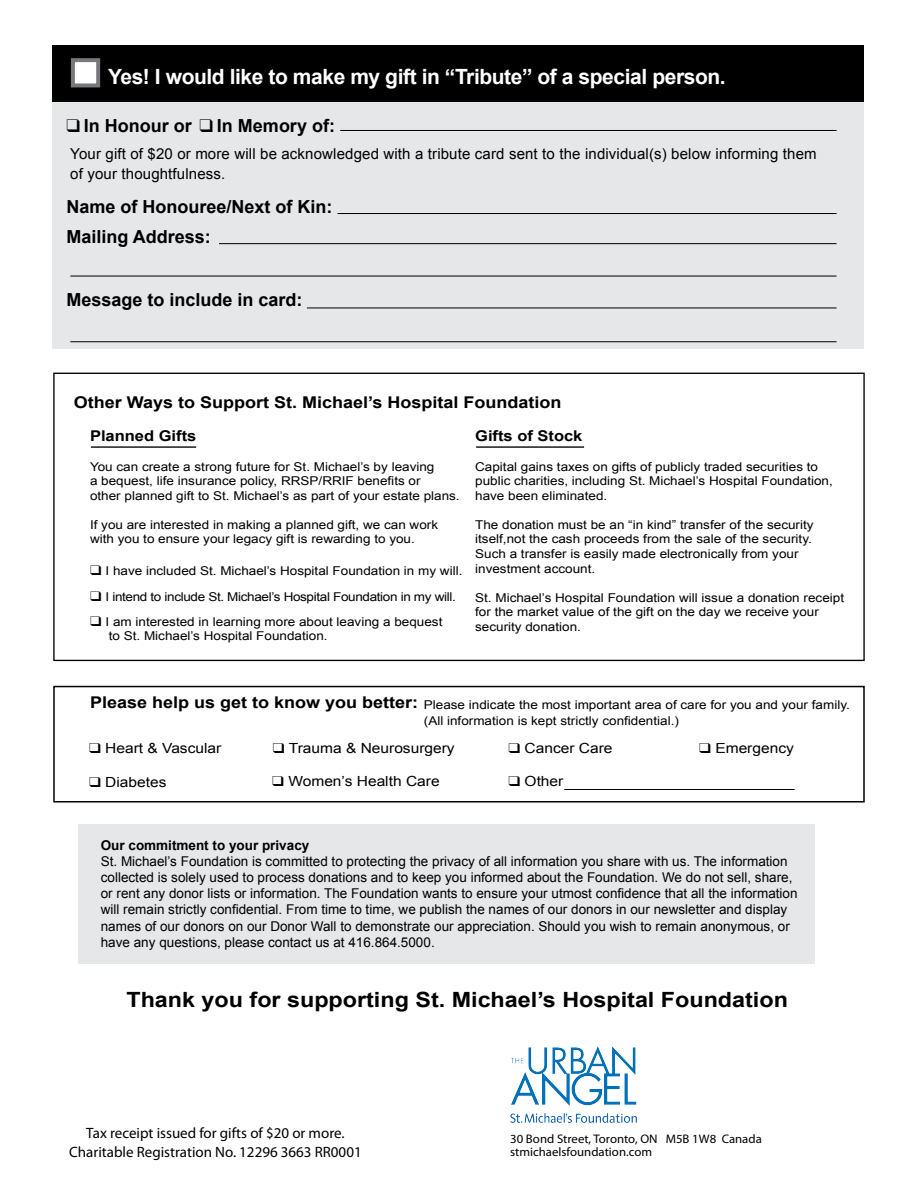
<style>
.page{position:relative;width:918px;height:1188px;background:#fff}
.page>*{position:absolute;margin:0;border:0;box-sizing:border-box;transform-origin:0 0}
.t1{font:700 21px "Arial";letter-spacing:-.02em;color:#fff}
.t2{font:700 21px "Arial";color:#000;scale:1.11 1}
.t3{font:700 18px/30px "Arial";color:#000}
.t4{font:700 16.2px "Arial";color:#000;scale:1.11 1}
.t5{font:15px/19.8px "Arial";letter-spacing:.01em;color:#000}
.t6{font:15px/18.8px "Myriad Pro";color:#000;text-align:center}
.t7{font:700 14.85px "Arial";color:#000;scale:1.11 1}
.t8{font:13.95px "Arial";color:#000;scale:1.11 1}
.t9{font:13.5px/16.2px "Arial";color:#000}
.t10{font:700 13.5px "Arial";color:#000}
.t11{font:12.45px/13.2px "Myriad Pro";color:#000}
.t12{font:12.15px/14.5px "Arial";color:#000;scale:1.11 1}
.t13{font:12.15px "Arial";letter-spacing:-.025em;color:#000;scale:1.11 1}
.s1{font-weight:700;font-size:16.2px}
</style>
<div class="page">
<div style="left:53px;top:686px;width:812px;height:116px;border:2px solid #000"></div>
<div style="left:78px;top:824px;width:736px;height:140px;background:#e6e7e8"></div>
<hr style="left:91px;top:446px;width:105px;height:2px;background:#000">
<hr style="left:476px;top:446px;width:108px;height:2px;background:#000">
<div style="left:53px;top:45px;width:811px;height:303px;background:#e6e7e8"></div>
<hr style="left:340px;top:130px;width:497px;height:1px;background:#000">
<hr style="left:70px;top:276px;width:767px;height:1px;background:#000">
<hr style="left:307px;top:308px;width:530px;height:1px;background:#000">
<hr style="left:70px;top:341px;width:767px;height:1px;background:#000">
<div style="left:53px;top:45px;width:811px;height:56px;background:#000"></div>
<div style="left:71px;top:58px;width:29px;height:29px;background:#fff;border:4px solid #77787b"></div>
<hr style="left:219px;top:243px;width:618px;height:1px;background:#000">
<hr style="left:338px;top:213px;width:499px;height:1px;background:#000">
<hr style="left:564px;top:789px;width:231px;height:1px;background:#000">
<img style="left:510px;top:1046px;width:127px;height:77px">
<h1 class="t1" style="left:108px;top:63px;width:619px">Yes! I would like to make my gift in “Tribute” of a special person.</h1>
<h2 class="t3" style="left:66px;top:111px;width:270px">❑ In Honour or ❑ In Memory of:</h2>
<p class="t5" style="left:70px;top:144px;width:748px">Your gift of $20 or more will be acknowledged with a tribute card sent to the individual(s) below informing them of your thoughtfulness.</p>
<h2 class="t3" style="left:66px;top:192px;width:268px">Name of Honouree/Next of Kin:<br>Mailing Address:</h2>
<h2 class="t3" style="left:66px;top:286px;width:238px">Message to include in card:</h2>
<h3 class="t4" style="left:74px;top:391px;width:441px">Other Ways to Support St. Michael’s Hospital Foundation</h3>
<p class="t7" style="left:90px;top:426px;width:97px">Planned Gifts</p>
<p class="t7" style="left:475px;top:426px;width:98px">Gifts of Stock</p>
<p class="t12" style="left:90px;top:459px;width:335px">You can create a strong future for St. Michael’s by leaving<br>a bequest, life insurance policy, RRSP/RRIF benefits or<br>other planned gift to St. Michael’s as part of your estate plans.</p>
<p class="t12" style="left:90px;top:517px;width:315px">If you are interested in making a planned gift, we can work with you to ensure your legacy gift is rewarding to you.</p>
<p class="t12" style="left:475px;top:459px;width:324px">Capital gains taxes on gifts of publicly traded securities to public charities, including St. Michael’s Hospital Foundation, have been eliminated.</p>
<p class="t12" style="left:475px;top:517px;width:306px">The donation must be an “in kind” transfer of the security itself,not the cash proceeds from the sale of the security.<br>Such a transfer is easily made electronically from your investment account.</p>
<p class="t12" style="left:475px;top:590px;width:334px">St. Michael’s Hospital Foundation will issue a donation receipt for the market value of the gift on the day we receive your security donation.</p>
<p class="t12" style="left:90px;top:564px;width:337px">❑ I have included St. Michael’s Hospital Foundation in my will.</p>
<p class="t13" style="left:90px;top:588px;width:331px">❑ I intend to include St. Michael’s Hospital Foundation in my will.</p>
<p class="t12" style="left:109px;top:614px;width:302px;text-indent:-19px">❑ I am interested in learning more about leaving a bequest to St. Michael’s Hospital Foundation.</p>
<p class="t12" style="left:90px;top:697px;width:686px"><span class="s1">Please help us get to know you better:</span> Please indicate the most important area of care for you and your family.</p>
<p class="t12" style="left:424px;top:714px;width:231px">(All information is kept strictly confidential.)</p>
<p class="t8" style="left:89px;top:739px;width:121px">❑ Heart &amp; Vascular</p>
<p class="t8" style="left:89px;top:773px;width:71px">❑ Diabetes</p>
<p class="t8" style="left:272px;top:772px;width:152px">❑ Women’s Health Care</p>
<p class="t8" style="left:508px;top:772px;width:51px">❑ Other</p>
<p class="t8" style="left:273px;top:739px;width:165px">❑ Trauma &amp; Neurosurgery</p>
<p class="t8" style="left:508px;top:739px;width:95px">❑ Cancer Care</p>
<p class="t8" style="left:699px;top:739px;width:87px">❑ Emergency</p>
<p class="t10" style="left:101px;top:836px;width:210px">Our commitment to your privacy</p>
<p class="t9" style="left:101px;top:853px;width:698px">St. Michael’s Foundation is committed to protecting the privacy of all information you share with us. The information collected is solely used to process donations and to keep you informed about the Foundation. We do not sell, share, or rent any donor lists or information. The Foundation wants to ensure your utmost confidence that all the information will remain strictly confidential. From time to time, we publish the names of our donors in our newsletter and display names of our donors on our Donor Wall to demonstrate our appreciation. Should you wish to remain anonymous, or have any questions, please contact us at 416.864.5000.</p>
<h1 class="t2" style="left:126px;top:986px;width:597px">Thank you for supporting St. Michael’s Hospital Foundation</h1>
<p class="t6" style="left:69px;top:1123px;width:294px">Tax receipt issued for gifts of $20 or more.<br>Charitable Registration No. 12296 3663 RR0001</p>
<p class="t11" style="left:510px;top:1132px;width:253px">30 Bond Street, Toronto, ON M5B 1W8 Canada stmichaelsfoundation.com</p>
</div>
